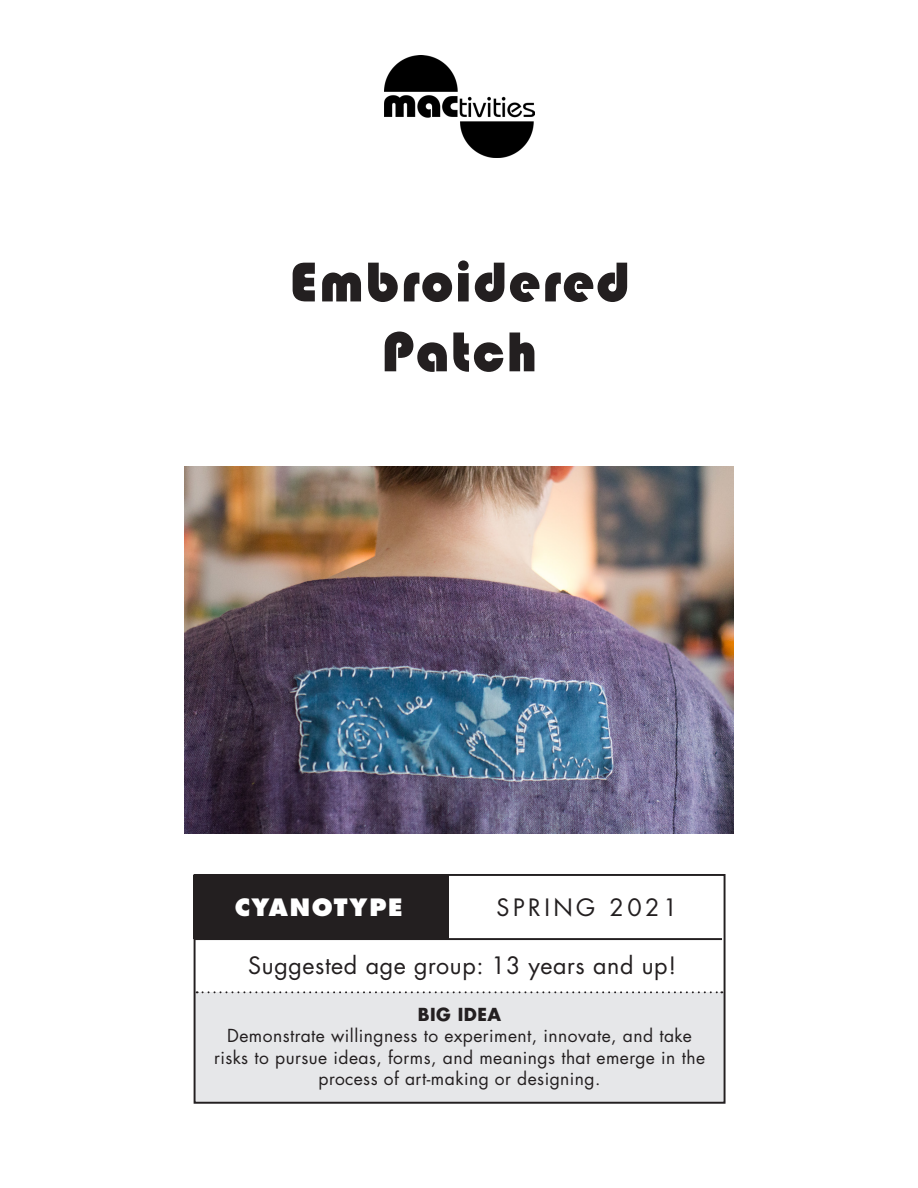
<style>
.page{position:relative;width:918px;height:1188px;background:#fff}
.page>*{position:absolute;margin:0;border:0;box-sizing:border-box;transform-origin:0 0}
.t1{font:58.2px/69.9px "Bauhaus 93";letter-spacing:.025em;color:#231f20;text-align:center}
.t2{font:23.25px "Futura LT Pro";letter-spacing:.025em;color:#231f20}
.t3{font:23.25px "Futura LT Pro";letter-spacing:.15em;color:#231f20}
.t4{font:800 23.25px "Futura LT Pro";letter-spacing:.075em;color:#fff}
.t5{font:17.4px/21.3px "Futura LT Pro";letter-spacing:.025em;color:#231f20;text-align:center}
.t6{font:700 17.4px "Futura LT Pro";letter-spacing:.025em;color:#231f20}
</style>
<div class="page">
<div style="left:194px;top:992px;width:531px;height:112px;background:#e6e7e9"></div>
<div style="left:194px;top:875px;width:255px;height:64px;background:#231f20"></div>
<div style="left:194px;top:874px;width:532px;height:230px;border:2px solid #231f20"></div>
<hr style="left:194px;top:938px;width:528px;height:2px;background:#231f20">
<svg style="left:197px;top:991px;width:525px;height:2px"></svg>
<img style="left:184px;top:467px;width:550px;height:366px">
<img style="left:385px;top:56px;width:149px;height:102px">
<p class="t1" style="left:290px;top:248px;width:342px">Embroidered<br>Patch</p>
<p class="t4" style="left:235px;top:891px;width:169px">CYANOTYPE</p>
<p class="t3" style="left:497px;top:891px;width:182px">SPRING 2021</p>
<p class="t2" style="left:248px;top:949px;width:429px">Suggested age group: 13 years and up!</p>
<p class="t6" style="left:418px;top:1001px;width:85px">BIG IDEA</p>
<p class="t5" style="left:214px;top:1025px;width:493px">Demonstrate willingness to experiment, innovate, and take risks to pursue ideas, forms, and meanings that emerge in the process of art-making or designing.</p>
</div>
